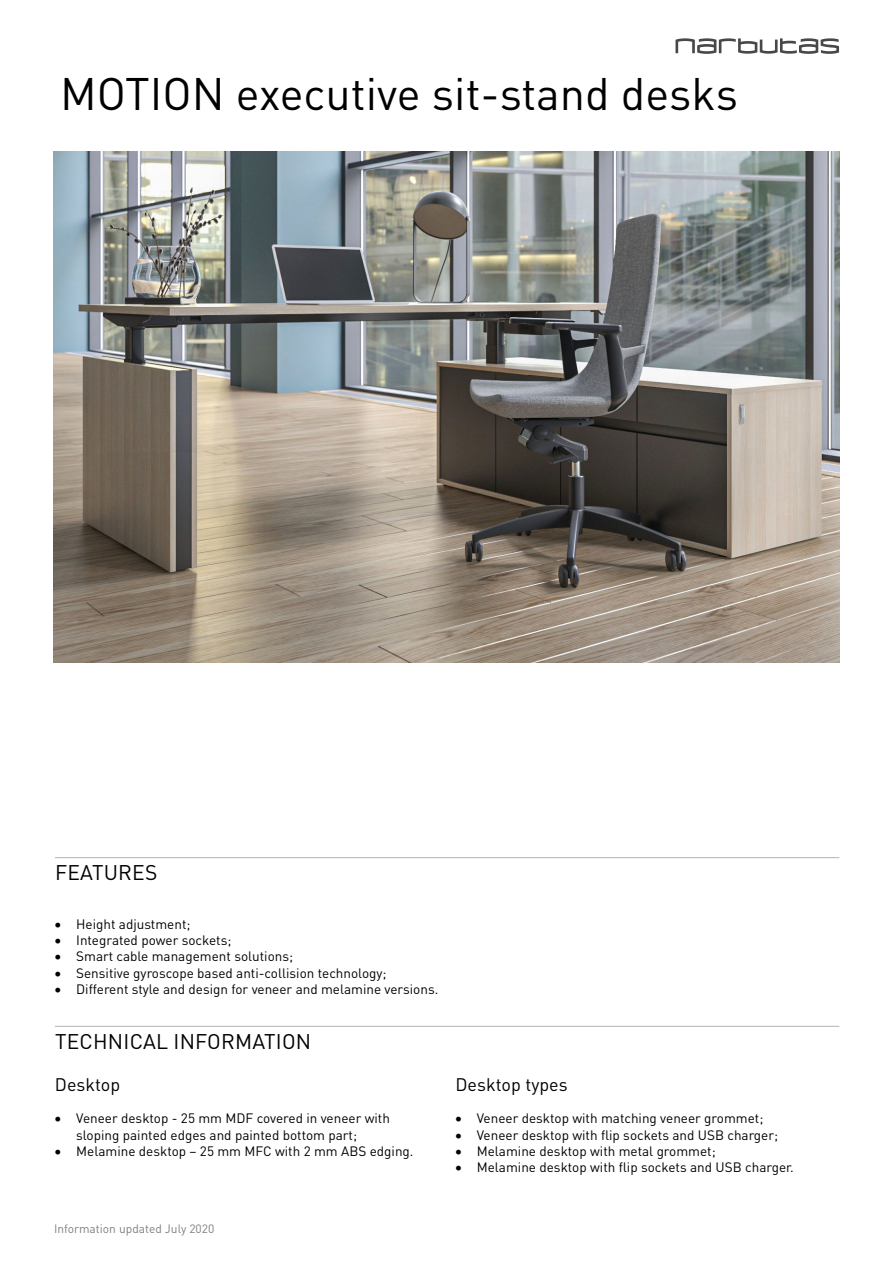
<style>
.page{position:relative;width:893px;height:1263px;background:#fff}
.page>*{position:absolute;margin:0;border:0;box-sizing:border-box;transform-origin:0 0}
.PAV_30{font:45px "DIN Pro";color:#000}
.Pavadinimas_1{font:21px "DIN Pro";letter-spacing:.01em;color:#000}
.Pavadinimas_2{font:18px "DIN Pro";color:#000}
.t1{font:13.5px/16.2px "DIN Pro";color:#000}
.No_spacing_grey{font:12px "DIN Pro";color:#808080}
</style>
<div class="page">
<svg style="left:675px;top:38px;width:164px;height:16px"></svg>
<img style="left:54px;top:151px;width:785px;height:512px">
<hr style="left:55px;top:857px;width:784px;height:1px;background:#b3b3b3">
<hr style="left:55px;top:1026px;width:784px;height:1px;background:#b3b3b3">
<p class="PAV_30" style="left:60px;top:63px;width:679px">MOTION executive sit-stand desks</p>
<p class="Pavadinimas_1" style="left:55px;top:858px;width:104px">FEATURES</p>
<p class="t1" style="left:55px;top:915px;width:137px">• Height adjustment;</p>
<p class="t1" style="left:55px;top:931px;width:178px">• Integrated power sockets;</p>
<p class="t1" style="left:55px;top:948px;width:240px">• Smart cable management solutions;</p>
<p class="t1" style="left:55px;top:964px;width:333px">• Sensitive gyroscope based anti-collision technology;</p>
<p class="t1" style="left:55px;top:980px;width:385px">• Different style and design for veneer and melamine versions.</p>
<p class="Pavadinimas_1" style="left:55px;top:1027px;width:258px">TECHNICAL INFORMATION</p>
<p class="Pavadinimas_2" style="left:55px;top:1072px;width:67px">Desktop</p>
<p class="t1" style="left:76px;top:1110px;width:315px;text-indent:-21px">• Veneer desktop - 25 mm MDF covered in veneer with sloping painted edges and painted bottom part;</p>
<p class="t1" style="left:55px;top:1142px;width:360px">• Melamine desktop – 25 mm MFC with 2 mm ABS edging.</p>
<p class="Pavadinimas_2" style="left:455px;top:1072px;width:114px">Desktop types</p>
<p class="t1" style="left:455px;top:1110px;width:309px">• Veneer desktop with matching veneer grommet;</p>
<p class="t1" style="left:455px;top:1126px;width:324px">• Veneer desktop with flip sockets and USB charger;</p>
<p class="t1" style="left:455px;top:1142px;width:262px">• Melamine desktop with metal grommet;</p>
<p class="t1" style="left:455px;top:1158px;width:340px">• Melamine desktop with flip sockets and USB charger.</p>
<p class="No_spacing_grey" style="left:54px;top:1220px;width:162px">Information updated July 2020</p>
</div>
